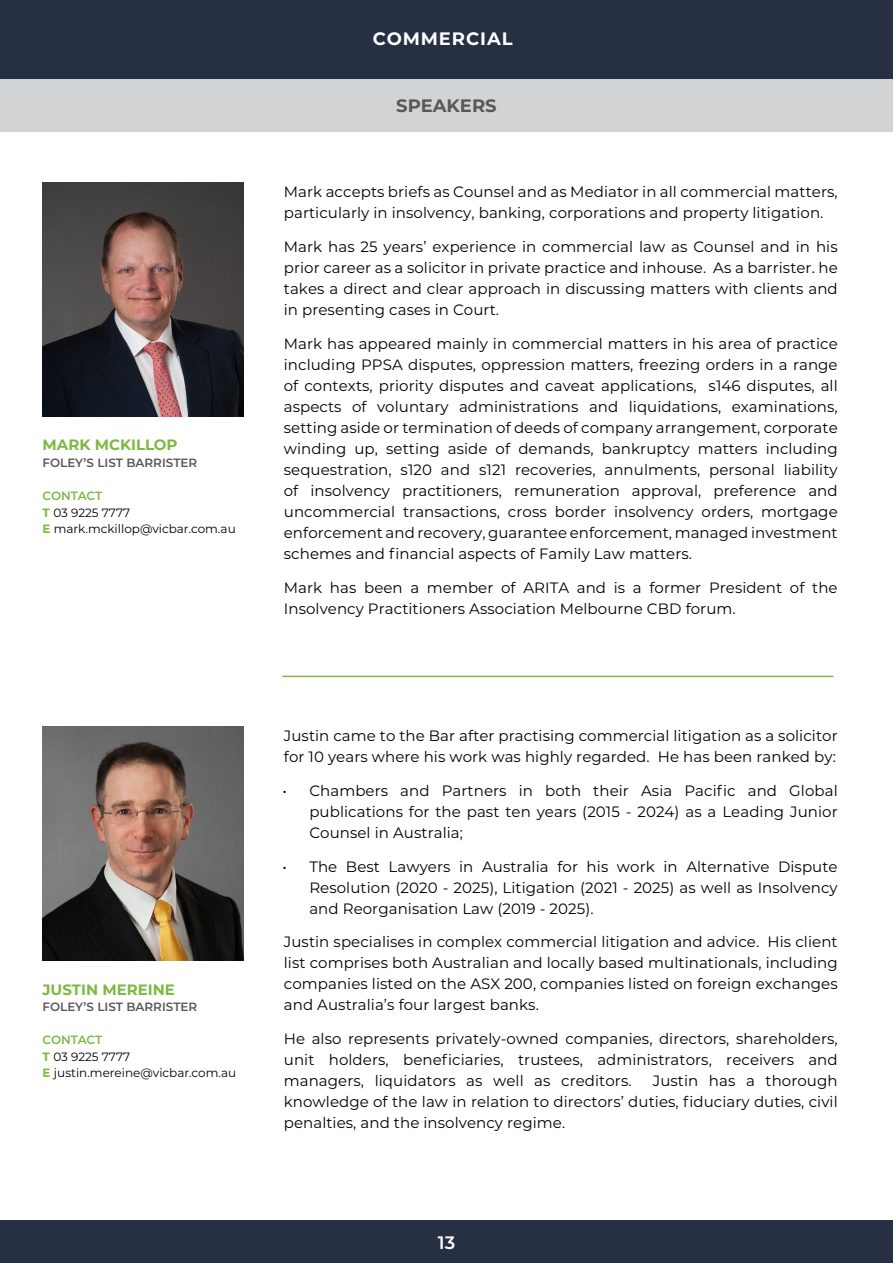
<style>
.page{position:relative;width:893px;height:1263px;background:#fff}
.page>*{position:absolute;margin:0;border:0;box-sizing:border-box;transform-origin:0 0}
.t1{font:700 18px "Montserrat";letter-spacing:.05em;color:#fff}
.t2{font:700 18px "Montserrat";color:#58585b}
.t3{font:600 18px "Montserrat";color:#fff}
.t4{font:15px/21px "Montserrat";letter-spacing:.005em;color:#000;text-align:justify}
.t5{font:700 15px "Montserrat";color:#7db942}
.t6{font:12px/16.5px "Montserrat";color:#000}
.t7{font:600 12px "Montserrat";color:#58585b}
.s1{font-weight:600;color:#7db942}
.s2{font-weight:700;color:#7db942}
</style>
<div class="page">
<div style="left:0;top:0;width:893px;height:79px;background:#272f42"></div>
<div style="left:0;top:79px;width:893px;height:53px;background:#d1d3d4"></div>
<hr style="left:282px;top:676px;width:551px;height:1px;background:#7db942">
<div style="left:0;top:1220px;width:893px;height:43px;background:#272f42"></div>
<img style="left:43px;top:727px;width:200px;height:233px">
<img style="left:43px;top:183px;width:200px;height:233px">
<p class="t5" style="left:43px;top:434px;width:137px">MARK MCKILLOP</p>
<p class="t7" style="left:43px;top:454px;width:156px">FOLEY’S LIST BARRISTER</p>
<p class="t6" style="left:43px;top:487px;width:195px"><span class="s1">CONTACT<br></span><span class="s2">T</span> 03 9225 7777<br><span class="s2">E</span> mark.mckillop@vicbar.com.au</p>
<p class="t5" style="left:43px;top:979px;width:134px">JUSTIN MEREINE</p>
<p class="t7" style="left:43px;top:998px;width:156px">FOLEY’S LIST BARRISTER</p>
<p class="t6" style="left:43px;top:1031px;width:195px"><span class="s1">CONTACT<br></span><span class="s2">T</span> 03 9225 7777<br><span class="s2">E</span> justin.mereine@vicbar.com.au</p>
<p class="t1" style="left:373px;top:26px;width:141px">COMMERCIAL</p>
<p class="t2" style="left:396px;top:93px;width:102px">SPEAKERS</p>
<p class="t4" style="left:284px;top:181px;width:555px">Mark accepts briefs as Counsel and as Mediator in all commercial matters, particularly in insolvency, banking, corporations and property litigation.</p>
<p class="t4" style="left:284px;top:236px;width:555px">Mark has 25 years’ experience in commercial law as Counsel and in his prior career as a solicitor in private practice and inhouse. As a barrister. he takes a direct and clear approach in discussing matters with clients and in presenting cases in Court.</p>
<p class="t4" style="left:284px;top:333px;width:555px">Mark has appeared mainly in commercial matters in his area of practice including PPSA disputes, oppression matters, freezing orders in a range of contexts, priority disputes and caveat applications, s146 disputes, all aspects of voluntary administrations and liquidations, examinations, setting aside or termination of deeds of company arrangement, corporate winding up, setting aside of demands, bankruptcy matters including sequestration, s120 and s121 recoveries, annulments, personal liability of insolvency practitioners, remuneration approval, preference and uncommercial transactions, cross border insolvency orders, mortgage enforcement and recovery, guarantee enforcement, managed investment schemes and financial aspects of Family Law matters.</p>
<p class="t4" style="left:284px;top:576px;width:555px">Mark has been a member of ARITA and is a former President of the<br>Insolvency Practitioners Association Melbourne CBD forum.</p>
<p class="t4" style="left:284px;top:725px;width:555px">Justin came to the Bar after practising commercial litigation as a solicitor for 10 years where his work was highly regarded. He has been ranked by:</p>
<p class="t4" style="left:309px;top:779px;width:530px;text-indent:-27px">• Chambers and Partners in both their Asia Pacific and Global publications for the past ten years (2015 - 2024) as a Leading Junior Counsel in Australia;</p>
<p class="t4" style="left:309px;top:855px;width:530px;text-indent:-27px">• The Best Lawyers in Australia for his work in Alternative Dispute Resolution (2020 - 2025), Litigation (2021 - 2025) as well as Insolvency and Reorganisation Law (2019 - 2025).</p>
<p class="t4" style="left:284px;top:931px;width:555px">Justin specialises in complex commercial litigation and advice. His client list comprises both Australian and locally based multinationals, including companies listed on the ASX 200, companies listed on foreign exchanges and Australia’s four largest banks.</p>
<p class="t4" style="left:284px;top:1028px;width:555px">He also represents privately-owned companies, directors, shareholders, unit holders, beneficiaries, trustees, administrators, receivers and managers, liquidators as well as creditors.</p>
<p class="t4" style="left:284px;top:1070px;width:555px;text-indent:369px">Justin has a thorough knowledge of the law in relation to directors’ duties, fiduciary duties, civil penalties, and the insolvency regime.</p>
<p class="t3" style="left:438px;top:1229px;width:19px">13</p>
</div>
